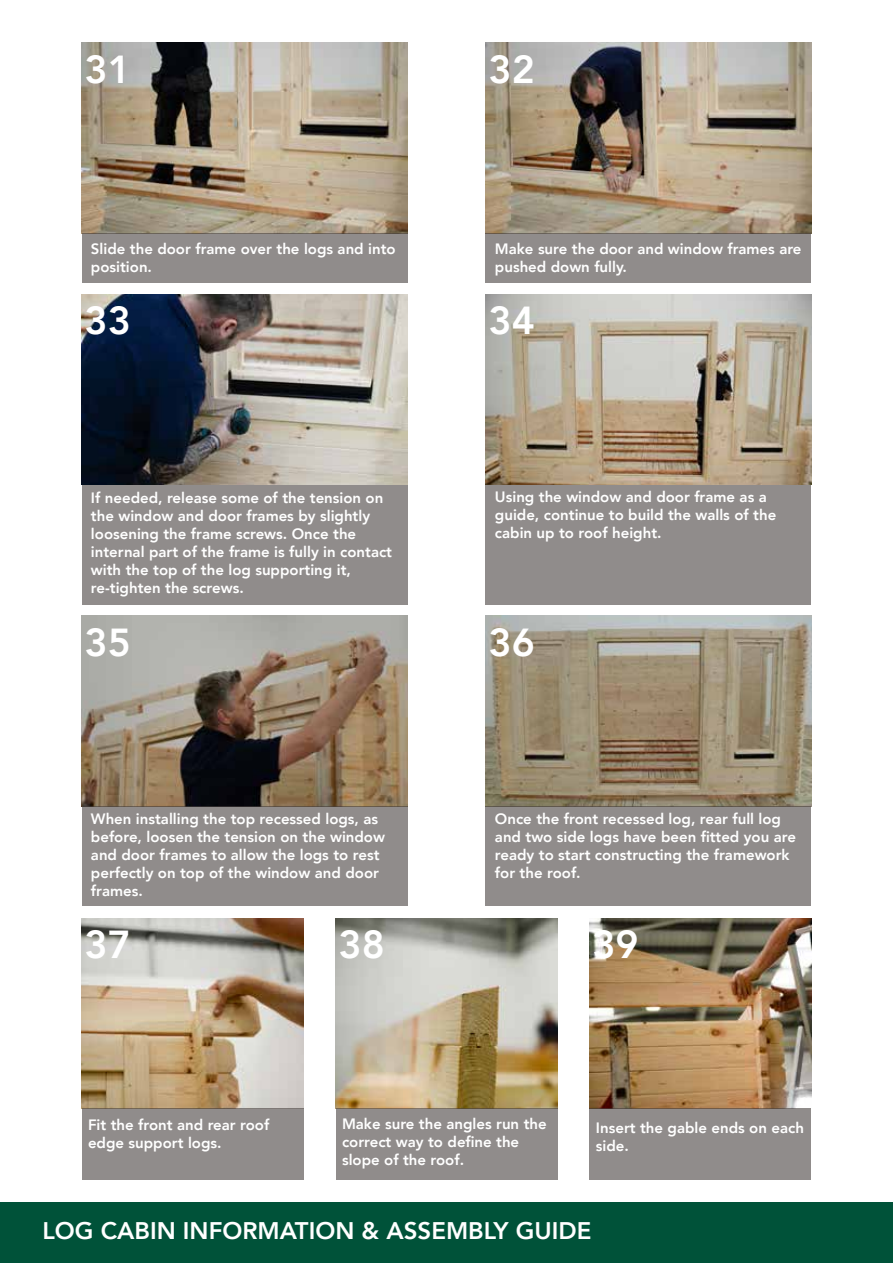
<style>
.page{position:relative;width:893px;height:1263px;background:#fff}
.page>*{position:absolute;margin:0;border:0;box-sizing:border-box;transform-origin:0 0}
.t1{font:800 39px "Avenir LT";color:#fff}
.t2{font:800 24px "Avenir LT";color:#fff}
.t3{font:800 15px/18px "Avenir LT";color:#fff}
</style>
<div class="page">
<div style="left:0;top:1203px;width:893px;height:60px;background:#005239"></div>
<img style="left:82px;top:43px;width:325px;height:190px">
<img style="left:82px;top:294px;width:325px;height:191px">
<img style="left:82px;top:615px;width:325px;height:191px">
<img style="left:82px;top:918px;width:221px;height:191px">
<img style="left:336px;top:918px;width:221px;height:191px">
<img style="left:486px;top:615px;width:325px;height:191px">
<img style="left:486px;top:294px;width:325px;height:191px">
<img style="left:486px;top:43px;width:325px;height:190px">
<div style="left:82px;top:233px;width:325px;height:50px;background:#908c8b"></div>
<div style="left:82px;top:485px;width:325px;height:119px;background:#908c8b"></div>
<div style="left:82px;top:806px;width:325px;height:100px;background:#908c8b"></div>
<div style="left:82px;top:1109px;width:221px;height:71px;background:#908c8b"></div>
<div style="left:336px;top:1109px;width:221px;height:71px;background:#908c8b"></div>
<div style="left:486px;top:806px;width:325px;height:100px;background:#908c8b"></div>
<div style="left:486px;top:485px;width:325px;height:119px;background:#908c8b"></div>
<div style="left:486px;top:233px;width:325px;height:50px;background:#908c8b"></div>
<img style="left:590px;top:918px;width:221px;height:191px">
<div style="left:590px;top:1109px;width:221px;height:71px;background:#908c8b"></div>
<h1 class="t1" style="left:85px;top:46px;width:48px">31</h1>
<h1 class="t1" style="left:489px;top:46px;width:48px">32</h1>
<p class="t3" style="left:91px;top:240px;width:306px">Slide the door frame over the logs and into position.</p>
<p class="t3" style="left:495px;top:240px;width:308px">Make sure the door and window frames are pushed down fully.</p>
<h1 class="t1" style="left:85px;top:298px;width:48px">33</h1>
<h1 class="t1" style="left:489px;top:298px;width:48px">34</h1>
<p class="t3" style="left:91px;top:488px;width:303px">If needed, release some of the tension on the window and door frames by slightly loosening the frame screws. Once the internal part of the frame is fully in contact with the top of the log supporting it, re-tighten the screws.</p>
<p class="t3" style="left:495px;top:488px;width:283px">Using the window and door frame as a guide, continue to build the walls of the cabin up to roof height.</p>
<h1 class="t1" style="left:85px;top:619px;width:48px">35</h1>
<h1 class="t1" style="left:489px;top:619px;width:48px">36</h1>
<p class="t3" style="left:91px;top:810px;width:296px">When installing the top recessed logs, as before, loosen the tension on the window and door frames to allow the logs to rest perfectly on top of the window and door frames.</p>
<p class="t3" style="left:495px;top:810px;width:303px">Once the front recessed log, rear full log and two side logs have been fitted you are ready to start constructing the framework for the roof.</p>
<h1 class="t1" style="left:85px;top:921px;width:48px">37</h1>
<h1 class="t1" style="left:339px;top:921px;width:48px">38</h1>
<h1 class="t1" style="left:592px;top:921px;width:48px">39</h1>
<p class="t3" style="left:88px;top:1116px;width:183px">Fit the front and rear roof edge support logs.</p>
<p class="t3" style="left:342px;top:1115px;width:206px">Make sure the angles run the correct way to define the slope of the roof.</p>
<p class="t3" style="left:596px;top:1119px;width:210px">Insert the gable ends on each side.</p>
<h2 class="t2" style="left:43px;top:1216px;width:550px">LOG CABIN INFORMATION &amp; ASSEMBLY GUIDE</h2>
</div>
